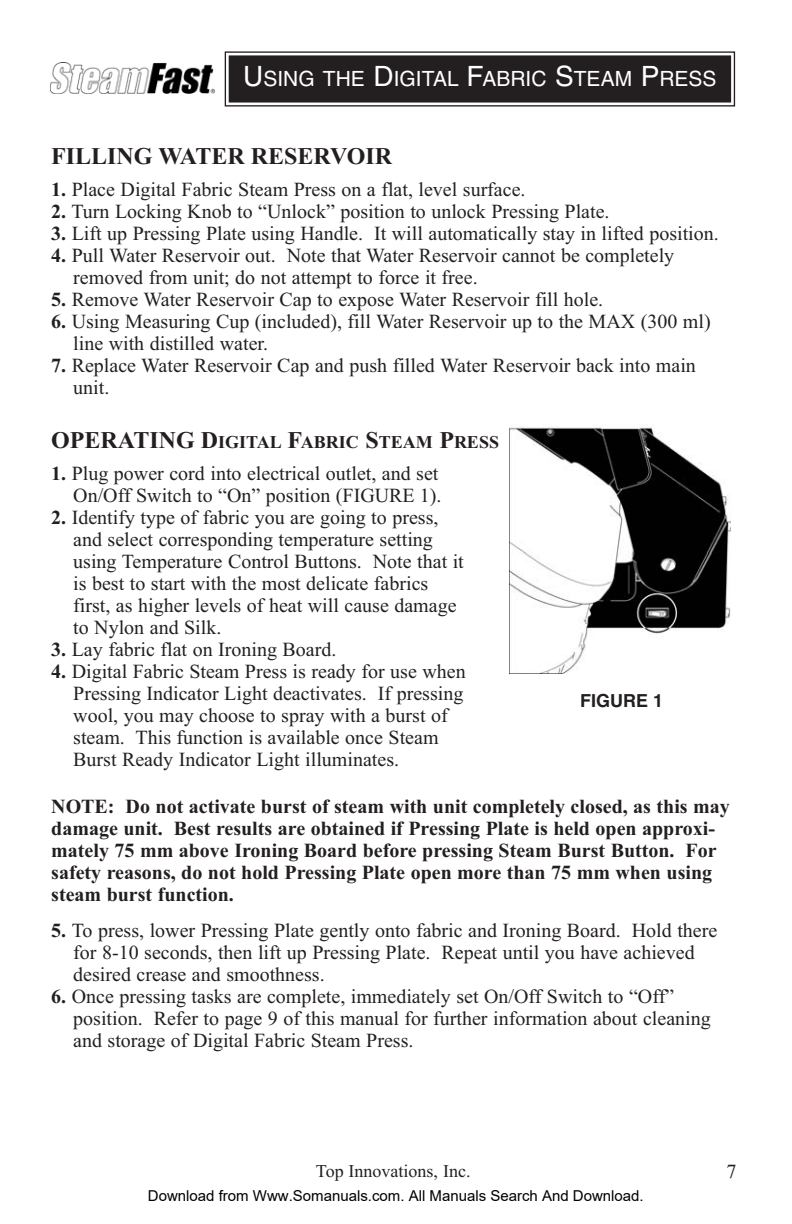
<style>
.page{position:relative;width:792px;height:1224px;background:#fff}
.page>*{position:absolute;margin:0;border:0;box-sizing:border-box;transform-origin:0 0}
.t1{font:700 24px "Times New Roman";color:#231f20}
.t2{font:21px "Helvetica";color:#fff}
.t3{font:20px/22px "Times New Roman";color:#231f20}
.t4{font:700 20px/22px "Times New Roman";color:#231f20}
.t5{font:700 18px "Times New Roman";color:#231f20}
.t6{font:18px "Times New Roman";color:#231f20}
.t7{font:700 18px "Helvetica";color:#231f20}
.t8{font:15px "Arial";color:#000}
.s1{font-size:28px}
.s2{font-weight:700}
.s3{font-size:24px}
</style>
<div class="page">
<div style="left:231px;top:57px;width:498px;height:44px;background:#231f20"></div>
<div style="left:225px;top:51px;width:510px;height:56px;border:1px solid #231f20"></div>
<div style="left:229px;top:55px;width:502px;height:48px;border:4px solid #231f20"></div>
<img style="left:510px;top:425px;width:221px;height:249px">
<img style="left:50px;top:62px;width:164px;height:31px">
<p class="t2" style="left:243px;top:71px;width:475px"><span class="s1">U</span>SING THE <span class="s1">D</span>IGITAL <span class="s1">F</span>ABRIC <span class="s1">S</span>TEAM <span class="s1">P</span>RESS</p>
<p class="t1" style="left:51px;top:148px;width:342px">FILLING WATER RESERVOIR</p>
<p class="t3" style="left:51px;top:181px;width:476px"><span class="s2">1.</span> Place Digital Fabric Steam Press on a flat, level surface.</p>
<p class="t3" style="left:51px;top:203px;width:560px"><span class="s2">2.</span> Turn Locking Knob to “Unlock” position to unlock Pressing Plate.</p>
<p class="t3" style="left:51px;top:225px;width:669px"><span class="s2">3.</span> Lift up Pressing Plate using Handle. It will automatically stay in lifted position.</p>
<p class="t3" style="left:73px;top:247px;width:603px;text-indent:-22px"><span class="s2">4.</span> Pull Water Reservoir out. Note that Water Reservoir cannot be completely removed from unit; do not attempt to force it free.</p>
<p class="t3" style="left:51px;top:291px;width:554px"><span class="s2">5.</span> Remove Water Reservoir Cap to expose Water Reservoir fill hole.</p>
<p class="t3" style="left:73px;top:313px;width:639px;text-indent:-22px"><span class="s2">6.</span> Using Measuring Cup (included), fill Water Reservoir up to the MAX (300 ml) line with distilled water.</p>
<p class="t3" style="left:73px;top:357px;width:624px;text-indent:-22px"><span class="s2">7.</span> Replace Water Reservoir Cap and push filled Water Reservoir back into main unit.</p>
<p class="t5" style="left:51px;top:436px;width:449px"><span class="s3">OPERATING D</span>IGITAL <span class="s3">F</span>ABRIC <span class="s3">S</span>TEAM <span class="s3">P</span>RESS</p>
<p class="t3" style="left:51px;top:465px;width:392px;text-align:right"><span class="s2">1.</span> Plug power cord into electrical outlet, and set<br>On/Off Switch to “On” position (FIGURE 1).</p>
<p class="t3" style="left:73px;top:509px;width:392px;text-indent:-22px"><span class="s2">2.</span> Identify type of fabric you are going to press, and select corresponding temperature setting using Temperature Control Buttons. Note that it is best to start with the most delicate fabrics first, as higher levels of heat will cause damage to Nylon and Silk.</p>
<p class="t3" style="left:51px;top:641px;width:287px"><span class="s2">3.</span> Lay fabric flat on Ironing Board.</p>
<p class="t3" style="left:73px;top:663px;width:394px;text-indent:-22px"><span class="s2">4.</span> Digital Fabric Steam Press is ready for use when Pressing Indicator Light deactivates. If pressing wool, you may choose to spray with a burst of steam. This function is available once Steam Burst Ready Indicator Light illuminates.</p>
<p class="t7" style="left:580px;top:694px;width:85px">FIGURE 1</p>
<p class="t4" style="left:51px;top:798px;width:680px">NOTE: Do not activate burst of steam with unit completely closed, as this may damage unit. Best results are obtained if Pressing Plate is held open approxi&shy;mately 75 mm above Ironing Board before pressing Steam Burst Button. For safety reasons, do not hold Pressing Plate open more than 75 mm when using steam burst function.</p>
<p class="t3" style="left:73px;top:921px;width:646px;text-indent:-22px"><span class="s2">5.</span> To press, lower Pressing Plate gently onto fabric and Ironing Board. Hold there for 8-10 seconds, then lift up Pressing Plate. Repeat until you have achieved desired crease and smoothness.</p>
<p class="t3" style="left:73px;top:987px;width:639px;text-indent:-22px"><span class="s2">6.</span> Once pressing tasks are complete, immediately set On/Off Switch to “Off” position. Refer to page 9 of this manual for further information about cleaning and storage of Digital Fabric Steam Press.</p>
<p class="t6" style="left:316px;top:1164px;width:156px">Top Innovations, Inc.</p>
<p class="t3" style="left:726px;top:1162px;width:11px">7</p>
<p class="t8" style="left:148px;top:1187px;width:497px">Download from Www.Somanuals.com. All Manuals Search And Download.</p>
</div>
